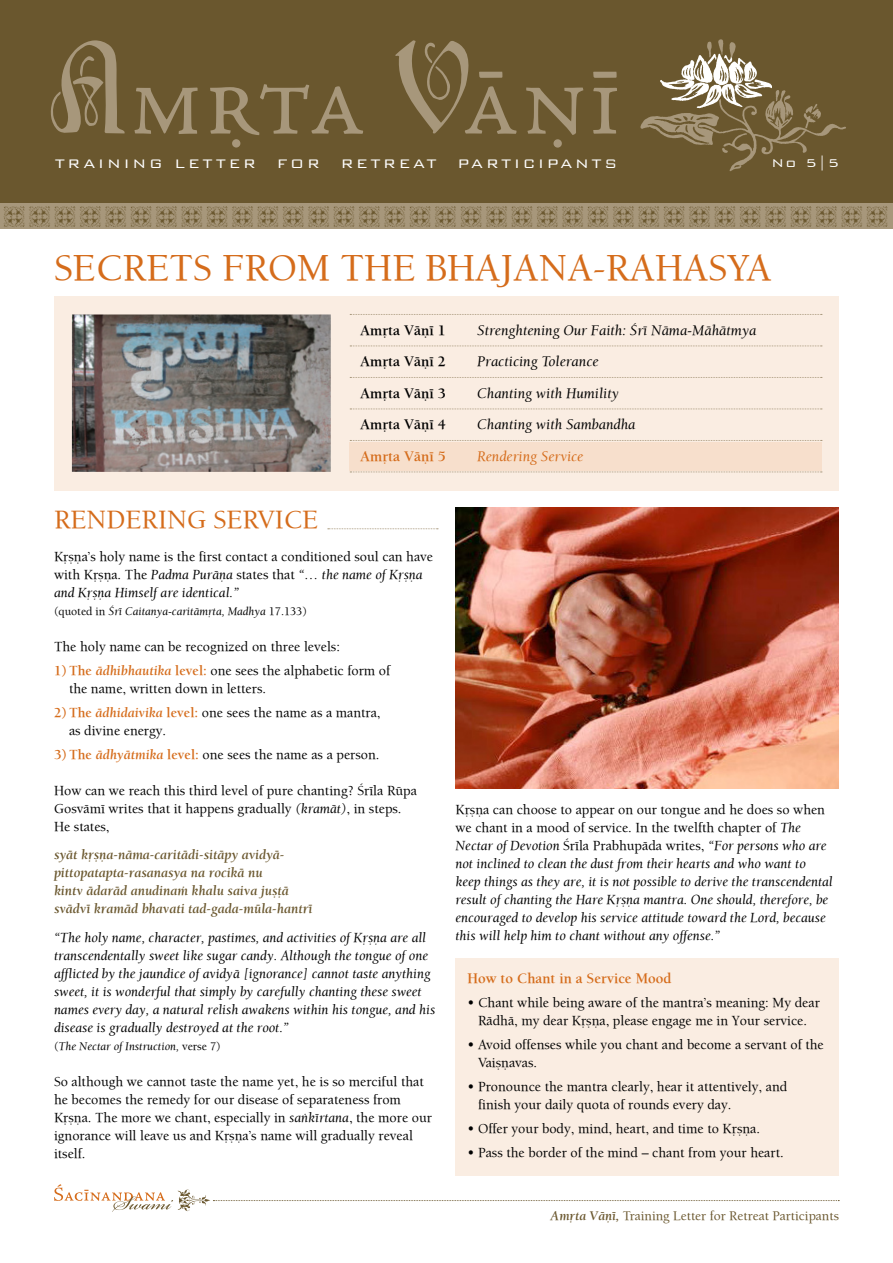
<style>
.page{position:relative;width:893px;height:1263px;background:#fff}
.page>*{position:absolute;margin:0;border:0;box-sizing:border-box;transform-origin:0 0}
.t1{font:39px "Balaram";color:#d56c1b}
.t2{font:27px "Balaram";color:#d56c1b}
.t3{font:300 16.5px "Bank Gothic BT";letter-spacing:.175em;color:#fff}
.t4{font:italic 15px "Balaram";color:#000}
.t5{font:700 15px "Balaram";color:#000}
.t6{font:700 15px "Balaram";color:#d56c1b}
.t7{font:italic 15px "Balaram";color:#d56c1b}
.t8{font:300 15px "Bank Gothic BT";color:#fff}
.t9{font:14.25px/18px "Balaram";color:#000}
.t10{font:italic 14.25px/18px "Balaram";color:#000}
.t11{font:italic 700 14.25px/18px "Balaram";color:#6a572e}
.t12{font:13.5px "Balaram";color:#6a572e}
.t13{font:italic 12px "Balaram";color:#000}
.s1{font-style:italic}
.s2{font-style:normal}
.s3{font-weight:700;color:#d56c1b}
.s4{font-weight:700;font-style:italic;color:#d56c1b}
.s5{font-weight:700;font-style:italic}
</style>
<div class="page">
<div style="left:0;top:0;width:893px;height:221px;background:#6a572e"></div>
<img style="left:3px;top:203px;width:887px;height:26px">
<img style="left:640px;top:39px;width:206px;height:132px">
<img style="left:654px;top:46px;width:117px;height:69px">
<svg style="left:50px;top:40px;width:567px;height:108px"></svg>
<div style="left:553px;top:139px;width:9px;height:9px;background:#a7977b;border-radius:50%"></div>
<svg style="left:54px;top:1184px;width:785px;height:28px"></svg>
<div style="left:54px;top:296px;width:785px;height:195px;background:#faede2"></div>
<div style="left:350px;top:442px;width:472px;height:29px;background:#f7dfcc"></div>
<svg style="left:350px;top:314px;width:472px;height:1px"></svg>
<svg style="left:350px;top:346px;width:472px;height:1px"></svg>
<svg style="left:350px;top:377px;width:472px;height:1px"></svg>
<svg style="left:350px;top:409px;width:472px;height:1px"></svg>
<svg style="left:350px;top:440px;width:472px;height:1px"></svg>
<svg style="left:350px;top:472px;width:472px;height:1px"></svg>
<img style="left:72px;top:314px;width:259px;height:158px">
<div style="left:455px;top:958px;width:384px;height:218px;background:#faede2"></div>
<img style="left:455px;top:508px;width:384px;height:281px">
<svg style="left:328px;top:528px;width:110px;height:1px"></svg>
<p class="t3" style="left:55px;top:154px;width:202px">training letter</p>
<p class="t3" style="left:277px;top:154px;width:44px">for</p>
<p class="t3" style="left:341px;top:154px;width:97px">retreat</p>
<p class="t3" style="left:458px;top:154px;width:161px">participants</p>
<p class="t8" style="left:771px;top:154px;width:69px">No 5|5</p>
<h1 class="t1" style="left:54px;top:244px;width:719px">Secrets from the Bhajana-rahasya</h1>
<p class="t5" style="left:360px;top:321px;width:87px">Amåta Väëé 1</p>
<p class="t4" style="left:477px;top:321px;width:281px">Strenghtening Our Faith: Çré Näma-Mähätmya</p>
<p class="t5" style="left:360px;top:352px;width:87px">Amåta Väëé 2</p>
<p class="t4" style="left:477px;top:352px;width:123px">Practicing Tolerance</p>
<p class="t5" style="left:360px;top:384px;width:87px">Amåta Väëé 3</p>
<p class="t4" style="left:477px;top:384px;width:143px">Chanting with Humility</p>
<p class="t5" style="left:360px;top:415px;width:87px">Amåta Väëé 4</p>
<p class="t4" style="left:477px;top:415px;width:160px">Chanting with Sambandha</p>
<p class="t6" style="left:360px;top:447px;width:87px">Amåta Väëé 5</p>
<p class="t7" style="left:477px;top:447px;width:108px">Rendering Service</p>
<h2 class="t2" style="left:54px;top:503px;width:266px">Rendering Service</h2>
<p class="t9" style="left:54px;top:547px;width:381px">Kåñëa’s holy name is the first contact a conditioned soul can have with Kåñëa. The <span class="s1">Padma Puräëa</span> states that <span class="s1">“… the name of Kåñëa and Kåñëa Himself are identical.”</span></p>
<p class="t13" style="left:54px;top:604px;width:254px"><span class="s2">(quoted in</span> Çré Caitanya-caritämåta, Madhya <span class="s2">17.133)</span></p>
<p class="t9" style="left:54px;top:637px;width:287px">The holy name can be recognized on three levels:</p>
<p class="t9" style="left:69px;top:661px;width:324px;text-indent:-15px"><span class="s3">1) The</span> <span class="s4">ädhibhautika</span> <span class="s3">level:</span> one sees the alphabetic form of the name, written down in letters.</p>
<p class="t9" style="left:69px;top:703px;width:313px;text-indent:-15px"><span class="s3">2) The</span> <span class="s4">ädhidaivika</span> <span class="s3">level:</span> one sees the name as a mantra, as divine energy.</p>
<p class="t9" style="left:54px;top:745px;width:327px"><span class="s3">3) The</span> <span class="s4">ädhyätmika</span> <span class="s3">level:</span> one sees the name as a person.</p>
<p class="t9" style="left:54px;top:781px;width:364px">How can we reach this third level of pure chanting? Çréla Rüpa<br>Gosvämé writes that it happens gradually <span class="s1">(kramät)</span>, in steps.<br>He states,</p>
<p class="t11" style="left:54px;top:846px;width:260px">syät kåñëa-näma-caritädi-sitäpy avidyä&shy;pittopatapta-rasanasya na rocikä nu<br>kintv ädaräd anudinaà khalu saiva juñöä svädvé kramäd bhavati tad-gada-müla-hantré</p>
<p class="t10" style="left:54px;top:928px;width:383px">“The holy name, character, pastimes, and activities of Kåñëa are all transcendentally sweet like sugar candy. Although the tongue of one afflicted by the jaundice of avidyä [ignorance] cannot taste anything sweet, it is wonderful that simply by carefully chanting these sweet names every day, a natural relish awakens within his tongue, and his disease is gradually destroyed at the root.”</p>
<p class="t13" style="left:54px;top:1039px;width:168px"><span class="s2">(</span>The Nectar of Instruction, <span class="s2">verse 7)</span></p>
<p class="t9" style="left:54px;top:1072px;width:380px">So although we cannot taste the name yet, he is so merciful that he becomes the remedy for our disease of separateness from Kåñëa. The more we chant, especially in <span class="s1">saìkértana</span>, the more our ignorance will leave us and Kåñëa’s name will gradually reveal itself.</p>
<p class="t10" style="left:455px;top:800px;width:379px"><span class="s2">Kåñëa can choose to appear on our tongue and he does so when we chant in a mood of service. In the twelfth chapter of</span> The Nectar of Devotion <span class="s2">Çréla Prabhupäda writes,</span> “For persons who are not inclined to clean the dust from their hearts and who want to keep things as they are, it is not possible to derive the transcendental result of chanting the Hare Kåñëa mantra. One should, therefore, be encouraged to develop his service attitude toward the Lord, because this will help him to chant without any offense.”</p>
<p class="t6" style="left:467px;top:969px;width:206px">How to Chant in a Service Mood</p>
<p class="t9" style="left:467px;top:993px;width:354px">• Chant while being aware of the mantra’s meaning: My dear<br>Rädhä, my dear Kåñëa, please engage me in Your service.</p>
<p class="t9" style="left:467px;top:1035px;width:358px">• Avoid offenses while you chant and become a servant of the<br>Vaiñëavas.</p>
<p class="t9" style="left:478px;top:1077px;width:311px;text-indent:-11px">• Pronounce the mantra clearly, hear it attentively, and finish your daily quota of rounds every day.</p>
<p class="t9" style="left:467px;top:1119px;width:294px">• Offer your body, mind, heart, and time to Kåñëa.</p>
<p class="t9" style="left:467px;top:1143px;width:318px">• Pass the border of the mind – chant from your heart.</p>
<p class="t12" style="left:551px;top:1207px;width:290px"><span class="s5">Amåta Väëé,</span> Training Letter for Retreat Participants</p>
</div>
